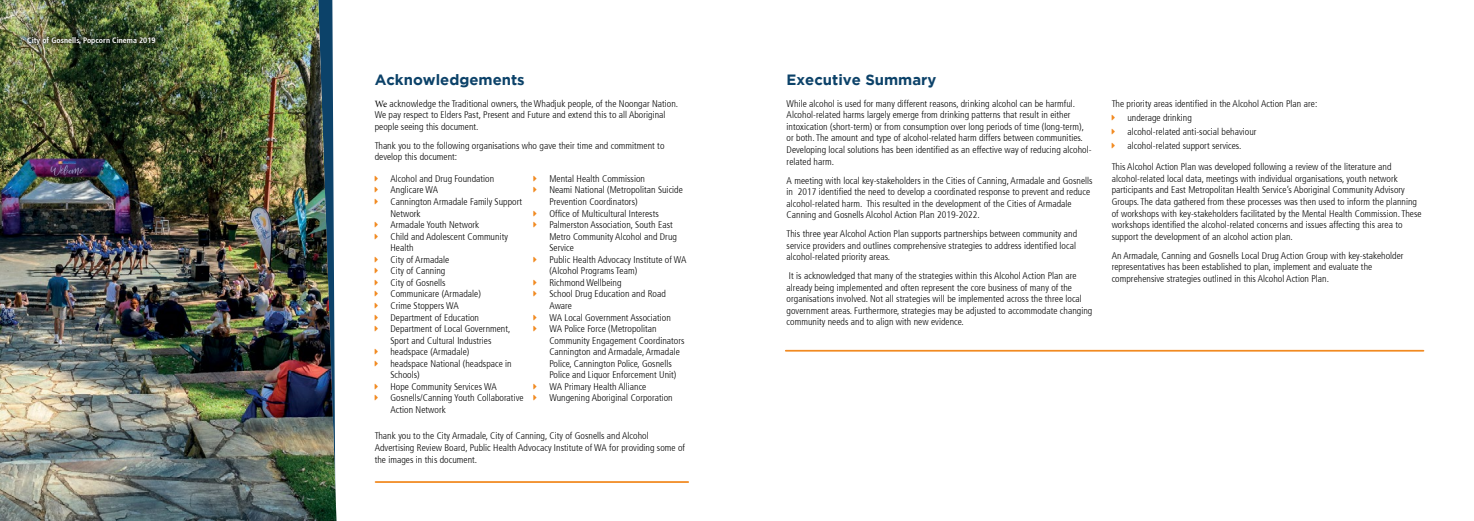
<style>
.page{position:relative;width:1474px;height:521px;background:#fff}
.page>*{position:absolute;margin:0;border:0;box-sizing:border-box;transform-origin:0 0}
.t1{font:700 14.88px "Gotham";color:#0c4269}
.t2{font:300 condensed 9.62px/11.5px "Frutiger 47";letter-spacing:.005em;color:#000}
.t3{font:700 condensed 7.88px "Frutiger 67";letter-spacing:.005em;color:#fff}
.s1{font-family:"Minion Pro";font-weight:400;font-stretch:normal}
</style>
<div class="page">
<hr style="left:375px;top:481px;width:313px;height:2px;background:#f18a21">
<img style="left:0;top:0;width:336px;height:521px">
<div style="left:21px;top:30px;width:141px;height:21px;background:#000;opacity:.81"></div>
<hr style="left:785px;top:350px;width:638px;height:2px;background:#f18a21">
<p class="t3" style="left:27px;top:36px;width:130px">City of Gosnells, Popcorn Cinema 2019</p>
<h1 class="t1" style="left:375px;top:71px;width:151px">Acknowledgements</h1>
<p class="t2" style="left:375px;top:98px;width:305px"><span class="s1">We</span> acknowledge the Traditional owners, the Whadjuk people, of the Noongar Nation.<br>We pay respect to Elders Past, Present and Future and extend this to all Aboriginal people seeing this document.</p>
<p class="t2" style="left:375px;top:140px;width:291px">Thank you to the following organisations who gave their time and commitment to develop this document:</p>
<p class="t2" style="left:390px;top:173px;width:135px">Alcohol and Drug Foundation<br>Anglicare WA<br>Cannington Armadale Family Support<br>Network<br>Armadale Youth Network<br>Child and Adolescent Community<br>Health<br>City of Armadale<br>City of Canning<br>City of Gosnells<br>Communicare (Armadale)<br>Crime Stoppers WA<br>Department of Education<br>Department of Local Government,<br>Sport and Cultural Industries headspace (Armadale)<br>headspace National (headspace in<br>Schools)<br>Hope Community Services WA<br>Gosnells/Canning Youth Collaborative<br>Action Network</p>
<p class="t2" style="left:549px;top:173px;width:139px">Mental Health Commission<br>Neami National (Metropolitan Suicide<br>Prevention Coordinators)<br>Office of Multicultural Interests<br>Palmerston Association, South East<br>Metro Community Alcohol and Drug<br>Service<br>Public Health Advocacy Institute of WA (Alcohol Programs Team)<br>Richmond Wellbeing<br>School Drug Education and Road<br>Aware<br>WA Local Government Association<br>WA Police Force (Metropolitan<br>Community Engagement Coordinators<br>Cannington and Armadale, Armadale<br>Police, Cannington Police, Gosnells<br>Police and Liquor Enforcement Unit)<br>WA Primary Health Alliance<br>Wungening Aboriginal Corporation</p>
<p class="t2" style="left:375px;top:430px;width:312px">Thank you to the City Armadale, City of Canning, City of Gosnells and Alcohol<br>Advertising Review Board, Public Health Advocacy Institute of WA for providing some of the images in this document.</p>
<h1 class="t1" style="left:786px;top:71px;width:151px">Executive Summary</h1>
<p class="t2" style="left:786px;top:98px;width:306px">While alcohol is used for many different reasons, drinking alcohol can be harmful.<br>Alcohol-related harms largely emerge from drinking patterns that result in either intoxication (short-term) or from consumption over long periods of time (long-term), or both. The amount and type of alcohol-related harm differs between communities.<br>Developing local solutions has been identified as an effective way of reducing alcohol&shy;related harm.</p>
<p class="t2" style="left:786px;top:175px;width:307px">A meeting with local key-stakeholders in the Cities of Canning, Armadale and Gosnells in 2017 identified the need to develop a coordinated response to prevent and reduce alcohol-related harm. This resulted in the development of the Cities of Armadale Canning and Gosnells Alcohol Action Plan 2019-2022.</p>
<p class="t2" style="left:786px;top:228px;width:292px">This three year Alcohol Action Plan supports partnerships between community and service providers and outlines comprehensive strategies to address identified local alcohol-related priority areas.</p>
<p class="t2" style="left:786px;top:270px;width:307px">It is acknowledged that many of the strategies within this Alcohol Action Plan are already being implemented and often represent the core business of many of the organisations involved. Not all strategies will be implemented across the three local government areas. Furthermore, strategies may be adjusted to accommodate changing community needs and to align with new evidence.</p>
<p class="t2" style="left:1127px;top:97px;width:191px;line-height:14px;text-indent:-16px">The priority areas identified in the Alcohol Action Plan are: underage drinking<br>alcohol-related anti-social behaviour<br>alcohol-related support services.</p>
<p class="t2" style="left:1111px;top:161px;width:311px">This Alcohol Action Plan was developed following a review of the literature and alcohol-related local data, meetings with individual organisations, youth network participants and East Metropolitan Health Service’s Aboriginal Community Advisory Groups. The data gathered from these processes was then used to inform the planning of workshops with key-stakeholders facilitated by the Mental Health Commission. These workshops identified the alcohol-related concerns and issues affecting this area to support the development of an alcohol action plan.</p>
<p class="t2" style="left:1111px;top:250px;width:293px">An Armadale, Canning and Gosnells Local Drug Action Group with key-stakeholder representatives has been established to plan, implement and evaluate the comprehensive strategies outlined in this Alcohol Action Plan.</p>
</div>
